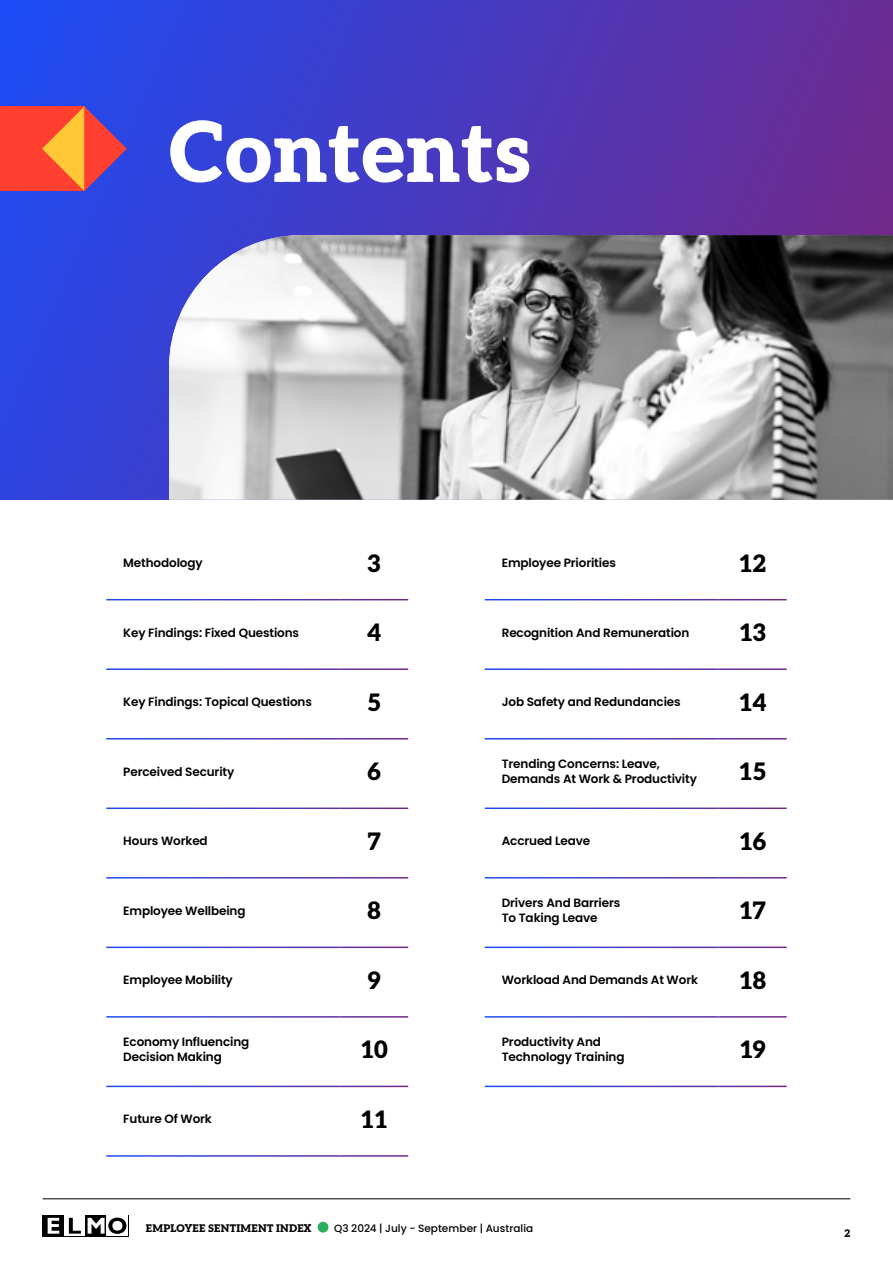
<style>
.page{position:relative;width:893px;height:1263px;background:#fff}
.page>*{position:absolute;margin:0;border:0;box-sizing:border-box;transform-origin:0 0}
.t1{font:900 83.4px "Aleo";color:#fff}
.t2{font:900 24px "Aleo";letter-spacing:-.01em;color:#000}
.t3{font:600 12px/14.4px "Poppins";letter-spacing:-.01em;color:#000}
.t4{font:500 10.5px "Poppins";letter-spacing:.005em;color:#000}
.t5{font:900 10.5px "Aleo";letter-spacing:.025em;color:#000}
</style>
<div class="page">
<div style="left:0;top:0;width:893px;height:500px;background:linear-gradient(to right,#2349ed,#6c2b91)"></div>
<div style="left:0;top:106px;width:84px;height:85px;background:#ff4031"></div>
<svg style="left:42px;top:106px;width:85px;height:85px"></svg>
<img style="left:169px;top:235px;width:724px;height:265px">
<div style="left:318px;top:1222px;width:10px;height:10px;background:#27af5a;border-radius:50%"></div>
<hr style="left:43px;top:1198px;width:807px;height:1px;background:#000">
<svg style="left:43px;top:1215px;width:86px;height:22px"></svg>
<div style="left:107px;top:1215px;width:21px;height:21px;background:#fff"></div>
<svg style="left:64px;top:1215px;width:21px;height:21px"></svg>
<svg style="left:69px;top:1218px;width:12px;height:15px"></svg>
<svg style="left:48px;top:1218px;width:11px;height:15px"></svg>
<svg style="left:88px;top:1217px;width:38px;height:17px"></svg>
<h1 class="t1" style="left:169px;top:84px;width:364px">Contents</h1>
<p class="t3" style="left:123px;top:556px;width:81px">Methodology</p>
<h2 class="t2" style="left:367px;top:543px;width:15px">3</h2>
<p class="t3" style="left:502px;top:556px;width:116px">Employee Priorities</p>
<h2 class="t2" style="left:739px;top:543px;width:29px">12</h2>
<p class="t3" style="left:123px;top:625px;width:177px">Key Findings: Fixed Questions</p>
<h2 class="t2" style="left:367px;top:613px;width:15px">4</h2>
<p class="t3" style="left:502px;top:625px;width:189px">Recognition And Remuneration</p>
<h2 class="t2" style="left:739px;top:613px;width:29px">13</h2>
<p class="t3" style="left:123px;top:695px;width:190px">Key Findings: Topical Questions</p>
<h2 class="t2" style="left:367px;top:682px;width:15px">5</h2>
<p class="t3" style="left:502px;top:695px;width:180px">Job Safety and Redundancies</p>
<h2 class="t2" style="left:739px;top:682px;width:29px">14</h2>
<p class="t3" style="left:123px;top:764px;width:113px">Perceived Security</p>
<h2 class="t2" style="left:367px;top:752px;width:15px">6</h2>
<p class="t3" style="left:502px;top:757px;width:197px">Trending Concerns: Leave,<br>Demands At Work &amp; Productivity</p>
<h2 class="t2" style="left:739px;top:752px;width:29px">15</h2>
<p class="t3" style="left:123px;top:834px;width:86px">Hours Worked</p>
<h2 class="t2" style="left:367px;top:821px;width:15px">7</h2>
<p class="t3" style="left:502px;top:834px;width:90px">Accrued Leave</p>
<h2 class="t2" style="left:739px;top:821px;width:28px">16</h2>
<p class="t3" style="left:123px;top:903px;width:124px">Employee Wellbeing</p>
<h2 class="t2" style="left:368px;top:891px;width:15px">8</h2>
<p class="t3" style="left:502px;top:896px;width:120px">Drivers And Barriers<br>To Taking Leave</p>
<h2 class="t2" style="left:739px;top:891px;width:28px">17</h2>
<p class="t3" style="left:123px;top:973px;width:111px">Employee Mobility</p>
<h2 class="t2" style="left:368px;top:960px;width:14px">9</h2>
<p class="t3" style="left:502px;top:973px;width:198px">Workload And Demands At Work</p>
<h2 class="t2" style="left:739px;top:960px;width:28px">18</h2>
<p class="t3" style="left:123px;top:1035px;width:128px">Economy Influencing<br>Decision Making</p>
<h2 class="t2" style="left:361px;top:1030px;width:29px">10</h2>
<p class="t3" style="left:502px;top:1035px;width:124px">Productivity And<br>Technology Training</p>
<h2 class="t2" style="left:739px;top:1030px;width:28px">19</h2>
<p class="t3" style="left:123px;top:1112px;width:90px">Future Of Work</p>
<h2 class="t2" style="left:361px;top:1099px;width:29px">11</h2>
<p class="t5" style="left:146px;top:1219px;width:167px">EMPLOYEE SENTIMENT INDEX</p>
<p class="t4" style="left:334px;top:1222px;width:201px">Q3 2024 | July - September | Australia</p>
<p class="t5" style="left:844px;top:1224px;width:8px">2</p>
</div>
